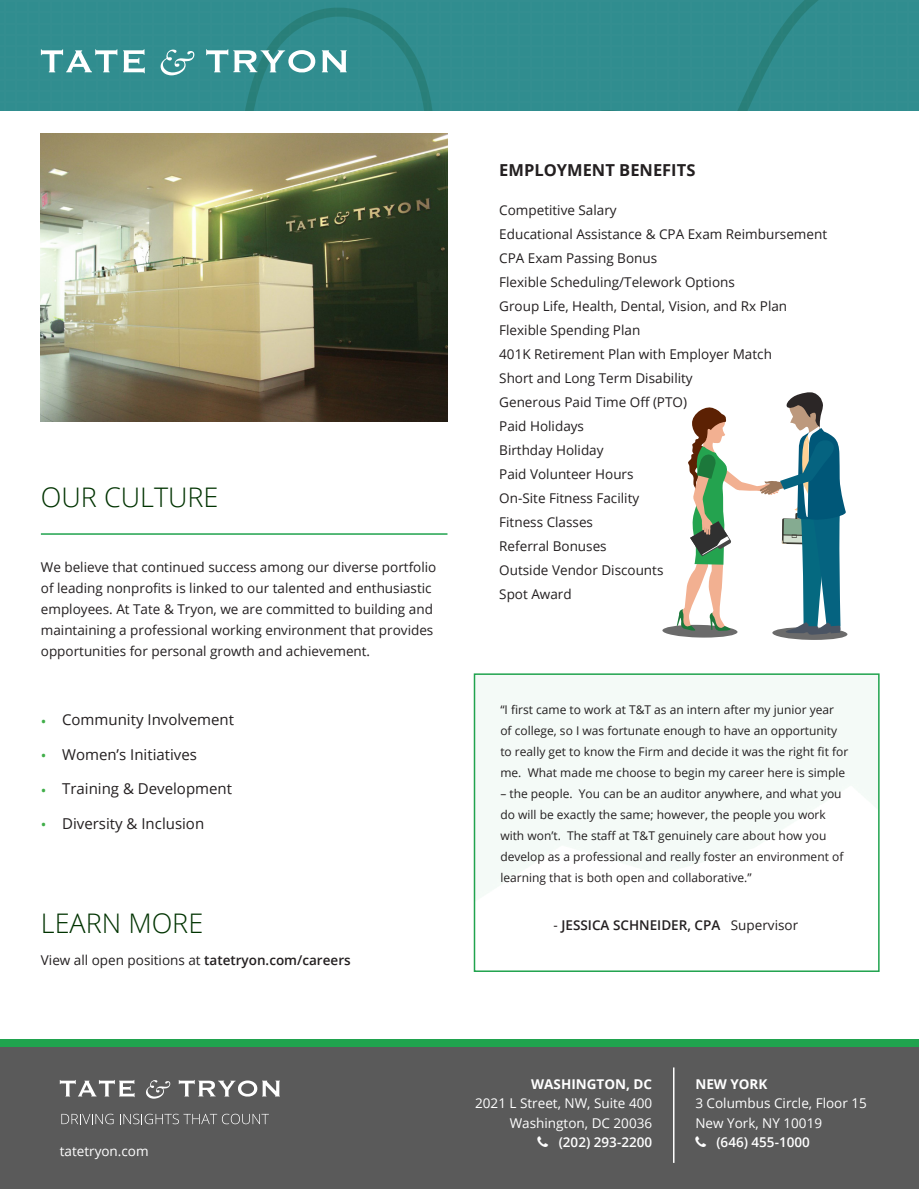
<style>
.page{position:relative;width:919px;height:1189px;background:#fff}
.page>*{position:absolute;margin:0;border:0;box-sizing:border-box;transform-origin:0 0}
.t1{font:300 27px "Open Sans";color:#030}
.t2{font:700 16.5px "Open Sans";color:#231f20}
.t3{font:15px "Open Sans";color:#231f20}
.t4{font:13.5px/21px "Open Sans";color:#231f20}
.t5{font:13.5px/19.5px "Open Sans";color:#fff;text-align:right}
.t6{font:600 13.5px "Open Sans";color:#231f20}
.t7{font:600 13.5px "Open Sans";color:#fff}
.t8{font:700 13.5px "Open Sans";color:#fff}
.t9{font:12px/21px "Open Sans";color:#231f20}
.s1{color:#40ae49}
.s2{font-weight:600}
.s3{font-weight:400}
</style>
<div class="page">
<div style="left:0;top:1046px;width:919px;height:143px;background:#5a5a5a"></div>
<div style="left:0;top:0;width:919px;height:110px;background:#308d8f"></div>
<svg style="left:161px;top:50px;width:33px;height:25px"></svg>
<svg style="left:41px;top:49px;width:76px;height:23px"></svg>
<svg style="left:123px;top:49px;width:22px;height:24px"></svg>
<svg style="left:206px;top:49px;width:109px;height:24px"></svg>
<svg style="left:322px;top:50px;width:25px;height:22px"></svg>
<hr style="left:673px;top:1067px;width:1px;height:96px;background:#fff">
<svg style="left:146px;top:1080px;width:24px;height:18px"></svg>
<svg style="left:60px;top:1080px;width:75px;height:17px"></svg>
<svg style="left:179px;top:1080px;width:101px;height:17px"></svg>
<svg style="left:61px;top:1114px;width:53px;height:10px"></svg>
<svg style="left:120px;top:1114px;width:149px;height:10px"></svg>
<div style="left:0;top:1039px;width:919px;height:7px;background:#20a34e"></div>
<div style="left:474px;top:673px;width:405px;height:299px;border:2px solid #20a34e"></div>
<hr style="left:41px;top:533px;width:406px;height:2px;background:#20a34e">
<img style="left:41px;top:134px;width:406px;height:288px">
<svg style="left:662px;top:392px;width:185px;height:248px"></svg>
<p class="t1" style="left:41px;top:479px;width:179px">OUR CULTURE</p>
<p class="t4" style="left:41px;top:556px;width:397px">We believe that continued success among our diverse portfolio of leading nonprofits is linked to our talented and enthusiastic employees. At Tate &amp; Tryon, we are committed to building and maintaining a professional working environment that provides opportunities for personal growth and achievement.</p>
<p class="t3" style="left:41px;top:710px;width:195px"><span class="s1">•</span> Community Involvement</p>
<p class="t3" style="left:41px;top:744px;width:158px"><span class="s1">•</span> Women’s Initiatives</p>
<p class="t3" style="left:41px;top:779px;width:193px"><span class="s1">•</span> Training &amp; Development</p>
<p class="t3" style="left:41px;top:813px;width:165px"><span class="s1">•</span> Diversity &amp; Inclusion</p>
<p class="t1" style="left:41px;top:904px;width:164px">LEARN MORE</p>
<p class="t4" style="left:41px;top:949px;width:311px">View all open positions at <span class="s2">tatetryon.com/careers</span></p>
<p class="t2" style="left:499px;top:158px;width:198px">EMPLOYMENT BENEFITS</p>
<p class="t4" style="left:499px;top:199px;width:119px">Competitive Salary</p>
<p class="t4" style="left:499px;top:223px;width:329px">Educational Assistance &amp; CPA Exam Reimbursement</p>
<p class="t4" style="left:499px;top:247px;width:159px">CPA Exam Passing Bonus</p>
<p class="t4" style="left:499px;top:271px;width:237px">Flexible Scheduling/Telework Options</p>
<p class="t4" style="left:499px;top:295px;width:289px">Group Life, Health, Dental, Vision, and Rx Plan</p>
<p class="t4" style="left:499px;top:319px;width:142px">Flexible Spending Plan</p>
<p class="t4" style="left:499px;top:343px;width:274px">401K Retirement Plan with Employer Match</p>
<p class="t4" style="left:499px;top:367px;width:195px">Short and Long Term Disability</p>
<p class="t4" style="left:499px;top:391px;width:189px">Generous Paid Time Off (PTO)</p>
<p class="t4" style="left:499px;top:415px;width:86px">Paid Holidays</p>
<p class="t4" style="left:499px;top:439px;width:106px">Birthday Holiday</p>
<p class="t4" style="left:499px;top:463px;width:136px">Paid Volunteer Hours</p>
<p class="t4" style="left:499px;top:487px;width:141px">On-Site Fitness Facility</p>
<p class="t4" style="left:499px;top:511px;width:95px">Fitness Classes</p>
<p class="t4" style="left:499px;top:535px;width:109px">Referral Bonuses</p>
<p class="t4" style="left:499px;top:559px;width:166px">Outside Vendor Discounts</p>
<p class="t4" style="left:499px;top:583px;width:74px">Spot Award</p>
<p class="t9" style="left:500px;top:699px;width:349px">“I first came to work at T&amp;T as an intern after my junior year of college, so I was fortunate enough to have an opportunity to really get to know the Firm and decide it was the right fit for me. What made me choose to begin my career here is simple</p>
<p class="t9" style="left:500px;top:783px;width:344px">– the people. You can be an auditor anywhere, and what you do will be exactly the same; however, the people you work with won’t. The staff at T&amp;T genuinely care about how you develop as a professional and really foster an environment of learning that is both open and collaborative.”</p>
<p class="t6" style="left:553px;top:916px;width:246px"><span class="s3">-</span> JESSICA SCHNEIDER, CPA <span class="s3">Supervisor</span></p>
<p class="t5" style="left:60px;top:1141px;width:90px">tatetryon.com</p>
<p class="t8" style="left:531px;top:1074px;width:122px">WASHINGTON, DC</p>
<p class="t5" style="left:475px;top:1093px;width:178px">2021 L Street, NW, Suite 400<br>Washington, DC 20036</p>
<p class="t7" style="left:559px;top:1133px;width:95px">(202) 293-2200</p>
<p class="t8" style="left:695px;top:1074px;width:74px">NEW YORK</p>
<p class="t5" style="left:695px;top:1093px;width:173px;text-align:left">3 Columbus Circle, Floor 15<br>New York, NY 10019</p>
<p class="t7" style="left:716px;top:1133px;width:95px">(646) 455-1000</p>
</div>
